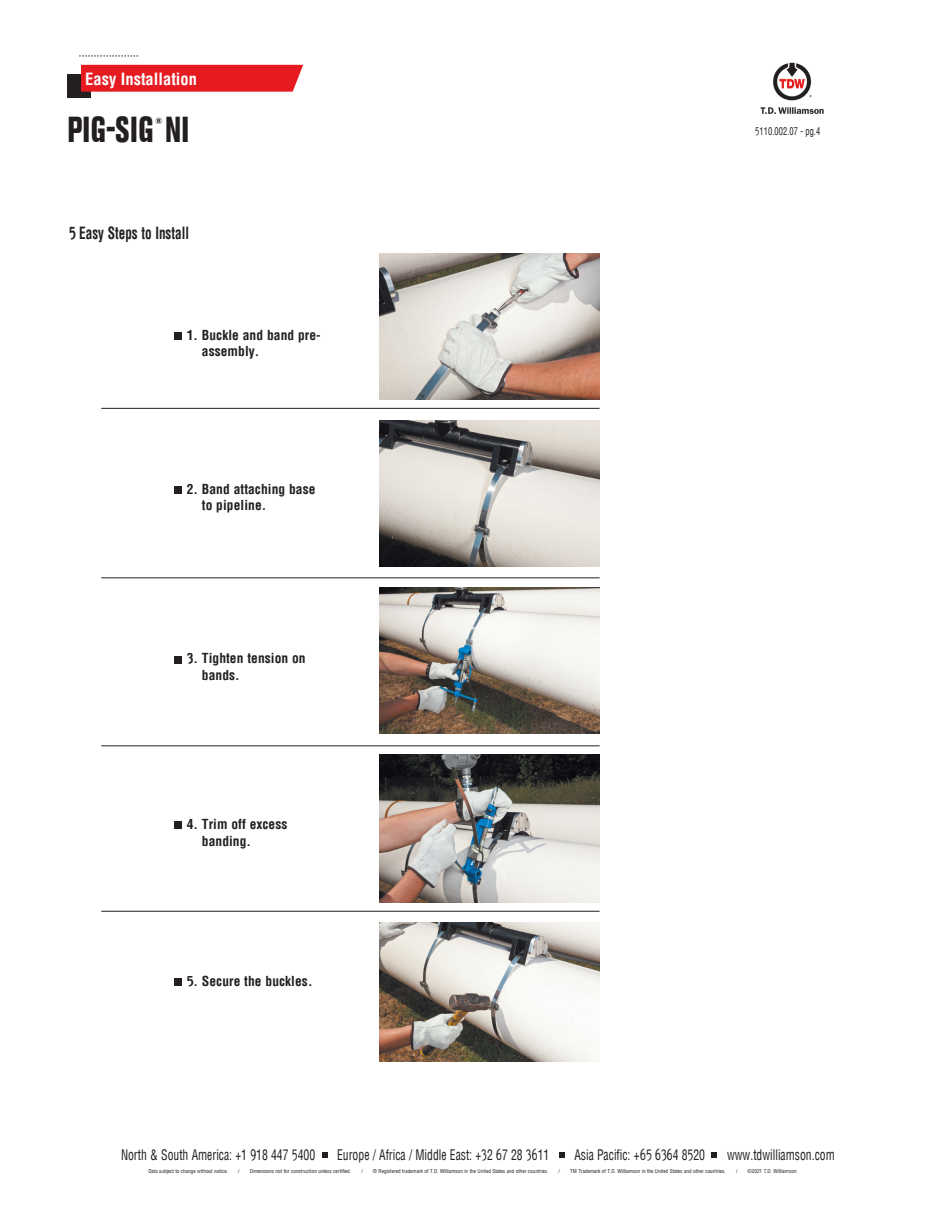
<style>
.page{position:relative;width:945px;height:1215px;background:#fff}
.page>*{position:absolute;margin:0;border:0;box-sizing:border-box;transform-origin:0 0}
.t1{font:800 condensed 36px "Akzidenz Grotesk BE";letter-spacing:.02em;color:#231f20;scale:.8 1}
.table_header{font:700 condensed 16.5px "Helfaxx";color:#231f20;scale:.8 1}
.Catagory{font:700 condensed 16.5px "Helfaxx";color:#fff}
.Bodu_Text{font:condensed 14.25px "Helfaxx";color:#231f20;scale:.82 1}
.Captions{font:700 condensed 13.5px/16.5px "Helfaxx";letter-spacing:.005em;color:#231f20}
.t2{font:condensed 10.5px "Helfaxx";letter-spacing:.01em;color:#231f20;scale:.8 1}
.t3{font:800 condensed 9px "Akzidenz Grotesk BE";color:#231f20}
.Legal{font:condensed 5.25px "Helfaxx";color:#231f20}
</style>
<div class="page">
<div style="left:68px;top:74px;width:24px;height:24px;background:#231f20"></div>
<div style="left:81px;top:65px;width:222px;height:27px;background:#e51b21"></div>
<svg style="left:79px;top:56px;width:59px;height:1px"></svg>
<hr style="left:101px;top:408px;width:499px;height:1px;background:#231f20">
<hr style="left:101px;top:577px;width:499px;height:1px;background:#231f20">
<hr style="left:101px;top:745px;width:499px;height:1px;background:#231f20">
<hr style="left:101px;top:911px;width:499px;height:1px;background:#231f20">
<div style="left:175px;top:332px;width:7px;height:8px;background:#231f20"></div>
<div style="left:175px;top:486px;width:7px;height:8px;background:#231f20"></div>
<div style="left:175px;top:656px;width:7px;height:7px;background:#231f20"></div>
<div style="left:175px;top:822px;width:7px;height:7px;background:#231f20"></div>
<div style="left:175px;top:978px;width:7px;height:8px;background:#231f20"></div>
<img style="left:379px;top:254px;width:221px;height:146px">
<img style="left:379px;top:421px;width:221px;height:146px">
<img style="left:379px;top:587px;width:221px;height:146px">
<img style="left:379px;top:754px;width:221px;height:149px">
<img style="left:379px;top:923px;width:221px;height:138px">
<img style="left:760px;top:62px;width:64px;height:52px">
<svg style="left:322px;top:1152px;width:5px;height:6px"></svg>
<svg style="left:559px;top:1152px;width:6px;height:6px"></svg>
<svg style="left:712px;top:1152px;width:5px;height:6px"></svg>
<p class="Catagory" style="left:85px;top:71px;width:113px">Easy Installation</p>
<p class="t1" style="left:68px;top:108px;width:154px">PIG-SIG NI</p>
<p class="t3" style="left:155px;top:115px;width:9px">®</p>
<p class="table_header" style="left:69px;top:225px;width:152px">5 Easy Steps to Install</p>
<p class="Captions" style="left:202px;top:327px;width:120px;text-indent:-15px">1. Buckle and band pre&shy;assembly.</p>
<p class="Captions" style="left:202px;top:481px;width:115px;text-indent:-15px">2. Band attaching base to pipeline.</p>
<p class="Captions" style="left:202px;top:651px;width:105px;text-indent:-15px">3. Tighten tension on bands.</p>
<p class="Captions" style="left:202px;top:817px;width:87px;text-indent:-15px">4. Trim off excess banding.</p>
<p class="Captions" style="left:187px;top:973px;width:127px">5. Secure the buckles.</p>
<p class="t2" style="left:755px;top:126px;width:83px">5110.002.07 - pg.4</p>
<p class="Bodu_Text" style="left:121px;top:1148px;width:238px">North &amp; South America: +1 918 447 5400</p>
<p class="Bodu_Text" style="left:337px;top:1148px;width:260px">Europe / Africa / Middle East: +32 67 28 3611</p>
<p class="Bodu_Text" style="left:574px;top:1148px;width:161px">Asia Pacific: +65 6364 8520</p>
<p class="Bodu_Text" style="left:727px;top:1148px;width:133px">www.tdwilliamson.com</p>
<p class="Legal" style="left:148px;top:1169px;width:81px">Data subject to change without notice.</p>
<p class="Legal" style="left:238px;top:1169px;width:3px">/</p>
<p class="Legal" style="left:250px;top:1169px;width:103px">Dimensions not for construction unless certified.</p>
<p class="Legal" style="left:361px;top:1169px;width:3px">/</p>
<p class="Legal" style="left:373px;top:1169px;width:177px">® Registered trademark of T.D. Williamson in the United States and other countries.</p>
<p class="Legal" style="left:559px;top:1169px;width:3px">/</p>
<p class="Legal" style="left:570px;top:1169px;width:157px">TM Trademark of T.D. Williamson in the United States and other countries.</p>
<p class="Legal" style="left:736px;top:1169px;width:3px">/</p>
<p class="Legal" style="left:748px;top:1169px;width:51px">©2021 T.D. Williamson</p>
</div>
